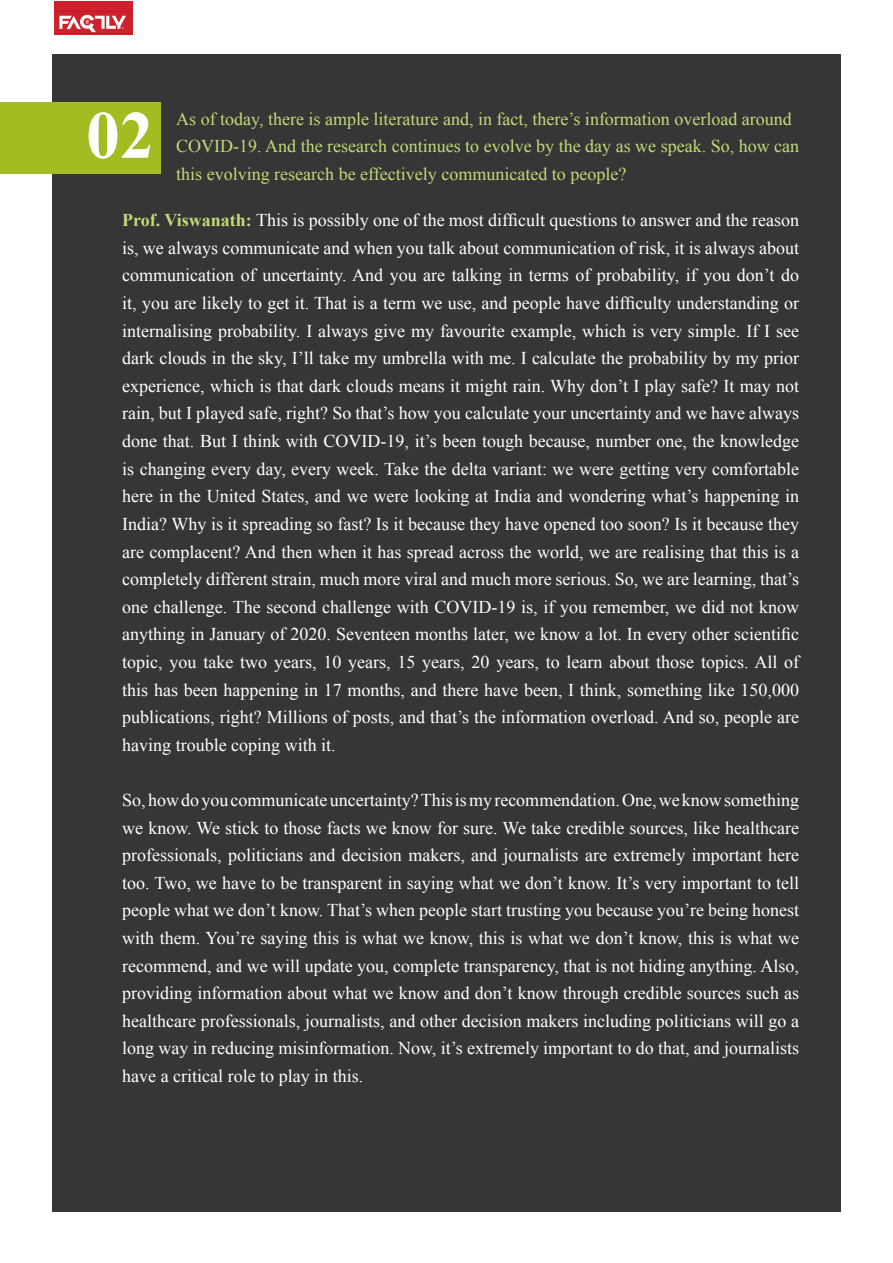
<style>
.page{position:relative;width:893px;height:1263px;background:#fff}
.page>*{position:absolute;margin:0;border:0;box-sizing:border-box;transform-origin:0 0}
.t1{font:700 67.5px "Times New Roman";color:#fff}
.Paragraph_Style_2{font:18px/27.6px "Times New Roman";color:#fff;text-align:justify}
.Paragraph_Style_2-2{font:18px/27.6px "Times New Roman";color:#c1db78}
.s1{font-weight:700;color:#c1db78}
</style>
<div class="page">
<div style="left:54px;top:2px;width:79px;height:33px;background:#ce212b"></div>
<img style="left:55px;top:11px;width:78px;height:23px">
<div style="left:52px;top:54px;width:788px;height:1157px;background:#353635"></div>
<div style="left:0;top:103px;width:160px;height:71px;background:#a2bd21"></div>
<p class="Paragraph_Style_2-2" style="left:176px;top:104px;width:624px">As of today, there is ample literature and, in fact, there’s information overload around<br>COVID-19. And the research continues to evolve by the day as we speak. So, how can this evolving research be effectively communicated to people?</p>
<p class="Paragraph_Style_2" style="left:122px;top:206px;width:678px"><span class="s1">Prof. Viswanath:</span> This is possibly one of the most difficult questions to answer and the reason is, we always communicate and when you talk about communication of risk, it is always about communication of uncertainty. And you are talking in terms of probability, if you don’t do it, you are likely to get it. That is a term we use, and people have difficulty understanding or internalising probability. I always give my favourite example, which is very simple. If I see dark clouds in the sky, I’ll take my umbrella with me. I calculate the probability by my prior experience, which is that dark clouds means it might rain. Why don’t I play safe? It may not rain, but I played safe, right? So that’s how you calculate your uncertainty and we have always done that. But I think with COVID-19, it’s been tough because, number one, the knowledge is changing every day, every week. Take the delta variant: we were getting very comfortable here in the United States, and we were looking at India and wondering what’s happening in India? Why is it spreading so fast? Is it because they have opened too soon? Is it because they are complacent? And then when it has spread across the world, we are realising that this is a completely different strain, much more viral and much more serious. So, we are learning, that’s one challenge. The second challenge with COVID-19 is, if you remember, we did not know anything in January of 2020. Seventeen months later, we know a lot. In every other scientific topic, you take two years, 10 years, 15 years, 20 years, to learn about those topics. All of this has been happening in 17 months, and there have been, I think, something like 150,000 publications, right? Millions of posts, and that’s the information overload. And so, people are having trouble coping with it.</p>
<p class="Paragraph_Style_2" style="left:122px;top:786px;width:678px">So, how do you communicate uncertainty? This is my recommendation. One, we know something we know. We stick to those facts we know for sure. We take credible sources, like healthcare professionals, politicians and decision makers, and journalists are extremely important here too. Two, we have to be transparent in saying what we don’t know. It’s very important to tell people what we don’t know. That’s when people start trusting you because you’re being honest with them. You’re saying this is what we know, this is what we don’t know, this is what we recommend, and we will update you, complete transparency, that is not hiding anything. Also, providing information about what we know and don’t know through credible sources such as healthcare professionals, journalists, and other decision makers including politicians will go a long way in reducing misinformation. Now, it’s extremely important to do that, and journalists have a critical role to play in this.</p>
<p class="t1" style="left:86px;top:88px;width:69px">02</p>
</div>
